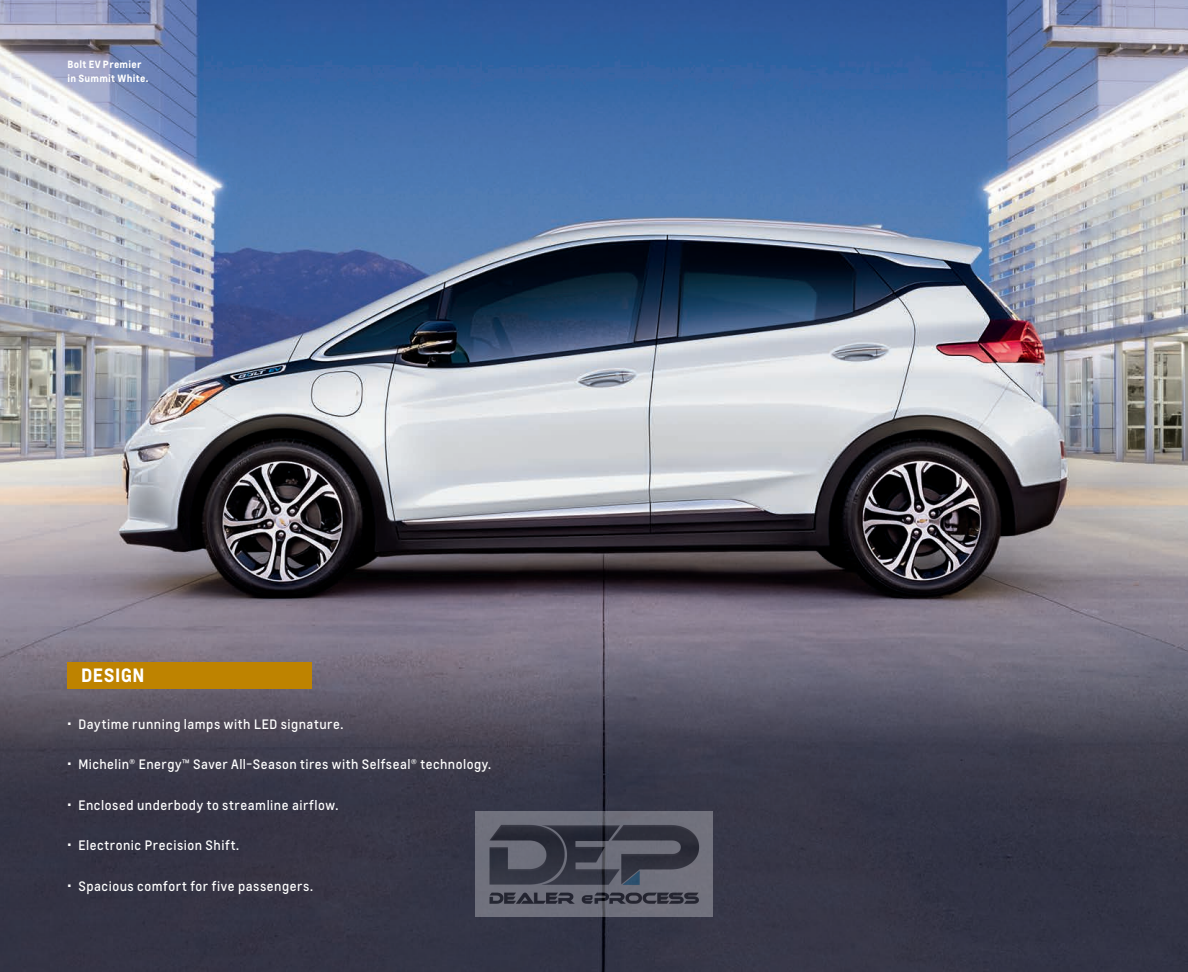
<style>
.page{position:relative;width:1188px;height:972px;background:#fff}
.page>*{position:absolute;margin:0;border:0;box-sizing:border-box;transform-origin:0 0}
.t1{font:700 18px "Louis Global 2";letter-spacing:.025em;color:#fff}
.t2{font:12.75px "Louis Global 2";letter-spacing:.04em;color:#fff}
.t3{font:700 9.75px/13.5px "Louis Global 2";letter-spacing:.025em;color:#fff}
</style>
<div class="page">
<img style="left:0;top:0;width:1188px;height:972px">
<div style="left:68px;top:662px;width:244px;height:27px;background:#be8300"></div>
<img style="left:475px;top:812px;width:238px;height:104px">
<p class="t3" style="left:68px;top:57px;width:82px">Bolt EV Premier in Summit White.</p>
<h1 class="t1" style="left:81px;top:662px;width:65px">DESIGN</h1>
<p class="t2" style="left:68px;top:716px;width:278px">• Daytime running lamps with LED signature.</p>
<p class="t2" style="left:68px;top:756px;width:425px">• Michelin® Energy™ Saver All-Season tires with Selfseal® technology.</p>
<p class="t2" style="left:68px;top:797px;width:272px">• Enclosed underbody to streamline airflow.</p>
<p class="t2" style="left:68px;top:837px;width:173px">• Electronic Precision Shift.</p>
<p class="t2" style="left:68px;top:878px;width:247px">• Spacious comfort for five passengers.</p>
</div>
